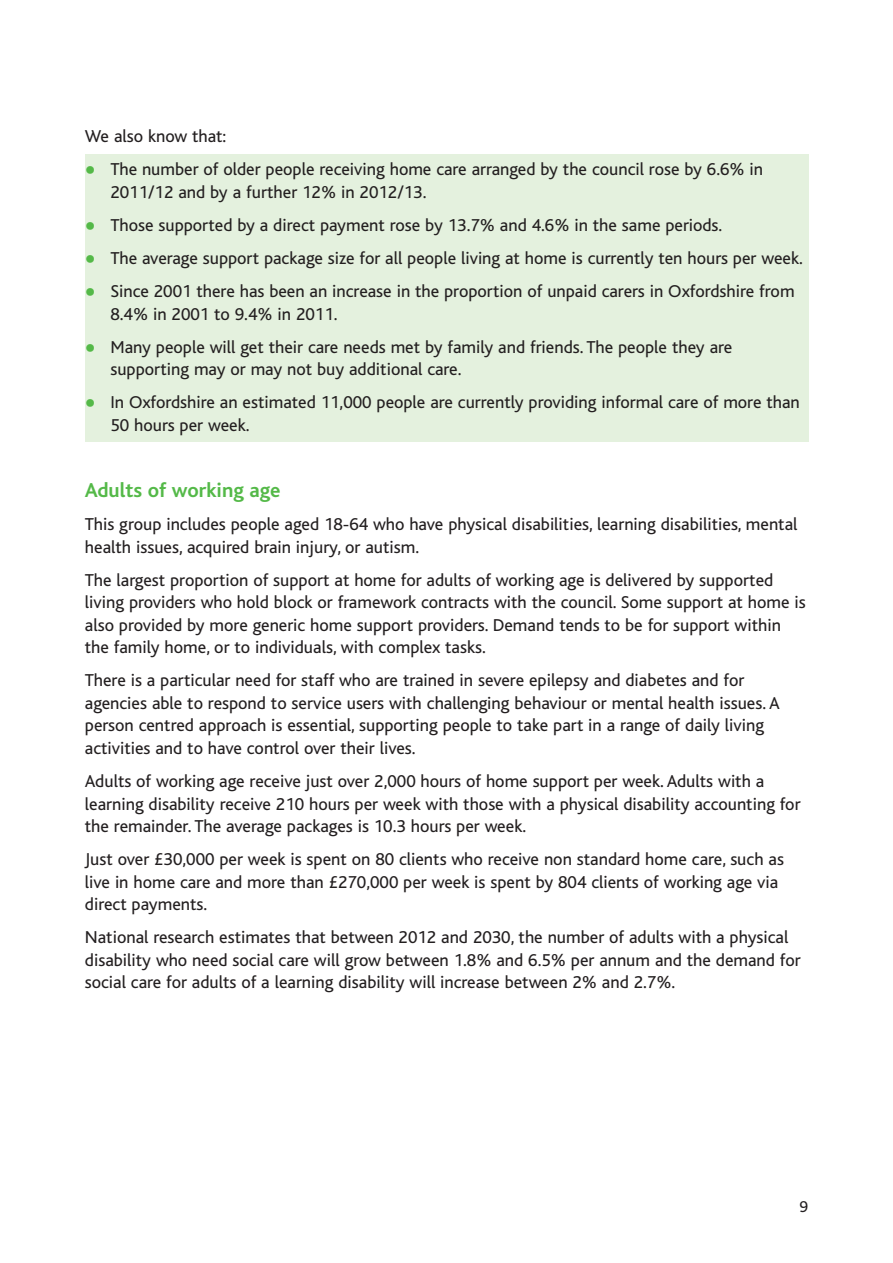
<style>
.page{position:relative;width:893px;height:1263px;background:#fff}
.page>*{position:absolute;margin:0;border:0;box-sizing:border-box;transform-origin:0 0}
.t1{font:700 21px "Bliss";color:#54b948}
.t2{font:18px/22.5px "Bliss";color:#231f20}
.t3{font:16.5px "Bliss";color:#231f20}
.s1{font-family:"Calibri";color:#54b948}
</style>
<div class="page">
<div style="left:85px;top:155px;width:723px;height:287px;background:#e4f1de"></div>
<p class="t2" style="left:85px;top:127px;width:143px">We also know that:</p>
<p class="t2" style="left:110px;top:160px;width:654px;text-indent:-25px"><span class="s1">●</span> The number of older people receiving home care arranged by the council rose by 6.6% in<br>2011/12 and by a further 12% in 2012/13.</p>
<p class="t2" style="left:85px;top:215px;width:639px"><span class="s1">●</span> Those supported by a direct payment rose by 13.7% and 4.6% in the same periods.</p>
<p class="t2" style="left:85px;top:248px;width:719px"><span class="s1">●</span> The average support package size for all people living at home is currently ten hours per week.</p>
<p class="t2" style="left:110px;top:282px;width:685px;text-indent:-25px"><span class="s1">●</span> Since 2001 there has been an increase in the proportion of unpaid carers in Oxfordshire from<br>8.4% in 2001 to 9.4% in 2011.</p>
<p class="t2" style="left:110px;top:337px;width:623px;text-indent:-26px"><span class="s1">●</span> Many people will get their care needs met by family and friends. The people they are supporting may or may not buy additional care.</p>
<p class="t2" style="left:110px;top:393px;width:691px;text-indent:-25px"><span class="s1">●</span> In Oxfordshire an estimated 11,000 people are currently providing informal care of more than<br>50 hours per week.</p>
<p class="t1" style="left:85px;top:482px;width:197px">Adults of working age</p>
<p class="t2" style="left:85px;top:515px;width:714px">This group includes people aged 18-64 who have physical disabilities, learning disabilities, mental health issues, acquired brain injury, or autism.</p>
<p class="t2" style="left:85px;top:570px;width:722px">The largest proportion of support at home for adults of working age is delivered by supported living providers who hold block or framework contracts with the council. Some support at home is also provided by more generic home support providers. Demand tends to be for support within the family home, or to individuals, with complex tasks.</p>
<p class="t2" style="left:85px;top:671px;width:696px">There is a particular need for staff who are trained in severe epilepsy and diabetes and for agencies able to respond to service users with challenging behaviour or mental health issues. A person centred approach is essential, supporting people to take part in a range of daily living activities and to have control over their lives.</p>
<p class="t2" style="left:85px;top:772px;width:717px">Adults of working age receive just over 2,000 hours of home support per week. Adults with a learning disability receive 210 hours per week with those with a physical disability accounting for the remainder. The average packages is 10.3 hours per week.</p>
<p class="t2" style="left:85px;top:850px;width:700px">Just over £30,000 per week is spent on 80 clients who receive non standard home care, such as live in home care and more than £270,000 per week is spent by 804 clients of working age via direct payments.</p>
<p class="t2" style="left:85px;top:928px;width:717px">National research estimates that between 2012 and 2030, the number of adults with a physical disability who need social care will grow between 1.8% and 6.5% per annum and the demand for social care for adults of a learning disability will increase between 2% and 2.7%.</p>
<p class="t3" style="left:799px;top:1201px;width:10px">9</p>
</div>
